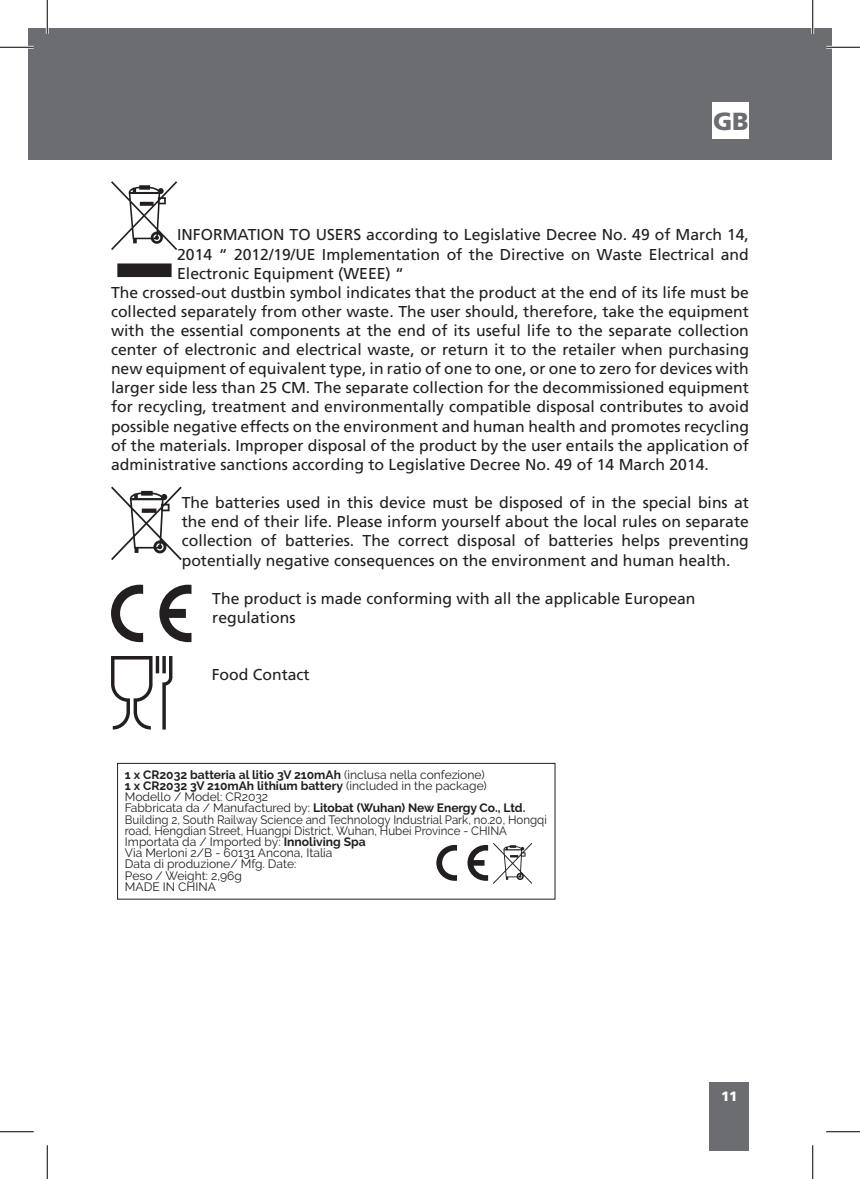
<style>
.page{position:relative;width:860px;height:1179px;background:#fff}
.page>*{position:absolute;margin:0;border:0;box-sizing:border-box;transform-origin:0 0}
.t1{font:900 24.75px "Frutiger LT Std";color:#6c6d70}
.t2{font:15.75px/19.1px "Frutiger LT Std";color:#231f20;text-align:justify}
.t3{font:900 13.5px "Frutiger LT Std";color:#fff}
.t4{font:12.15px/11.2px "Raleway";color:#231f20}
.s1{font-weight:700}
</style>
<div class="page">
<div style="left:47px;top:28px;width:785px;height:132px;background:#6c6d70"></div>
<div style="left:28px;top:28px;width:19px;height:132px;background:#6c6d70"></div>
<div style="left:710px;top:1082px;width:39px;height:69px;background:#6c6d70"></div>
<svg style="left:111px;top:181px;width:66px;height:96px"></svg>
<svg style="left:111px;top:486px;width:71px;height:74px"></svg>
<svg style="left:111px;top:585px;width:32px;height:57px"></svg>
<svg style="left:159px;top:585px;width:32px;height:57px"></svg>
<svg style="left:162px;top:656px;width:10px;height:73px"></svg>
<hr style="left:156px;top:656px;width:3px;height:17px;background:#231f20">
<svg style="left:111px;top:656px;width:42px;height:73px"></svg>
<svg style="left:436px;top:845px;width:21px;height:36px"></svg>
<svg style="left:467px;top:843px;width:65px;height:41px"></svg>
<div style="left:117px;top:763px;width:438px;height:136px;border:1px solid #231f20"></div>
<div style="left:713px;top:103px;width:36px;height:36px;background:#fff"></div>
<hr style="left:0;top:46px;width:34px;height:3px;background:#fff">
<hr style="left:826px;top:46px;width:34px;height:3px;background:#fff">
<hr style="left:46px;top:0;width:3px;height:34px;background:#fff">
<hr style="left:811px;top:0;width:3px;height:34px;background:#fff">
<hr style="left:0;top:47px;width:34px;height:1px;background:#000">
<hr style="left:826px;top:47px;width:34px;height:1px;background:#000">
<hr style="left:0;top:1131px;width:34px;height:1px;background:#000">
<hr style="left:826px;top:1131px;width:34px;height:1px;background:#000">
<hr style="left:47px;top:0;width:1px;height:34px;background:#000">
<hr style="left:47px;top:1145px;width:1px;height:34px;background:#000">
<hr style="left:812px;top:0;width:1px;height:34px;background:#000">
<hr style="left:812px;top:1145px;width:1px;height:34px;background:#000">
<h1 class="t1" style="left:713px;top:106px;width:37px">GB</h1>
<p class="t2" style="left:177px;top:225px;width:573px">INFORMATION TO USERS according to Legislative Decree No. 49 of March 14,</p>
<p class="t2" style="left:177px;top:244px;width:573px">2014 “ 2012/19/UE Implementation of the Directive on Waste Electrical and</p>
<p class="t2" style="left:177px;top:264px;width:228px">Electronic Equipment (WEEE) “</p>
<p class="t2" style="left:111px;top:283px;width:639px">The crossed-out dustbin symbol indicates that the product at the end of its life must be</p>
<p class="t2" style="left:111px;top:302px;width:639px">collected separately from other waste. The user should, therefore, take the equipment</p>
<p class="t2" style="left:111px;top:321px;width:639px">with the essential components at the end of its useful life to the separate collection</p>
<p class="t2" style="left:111px;top:340px;width:639px">center of electronic and electrical waste, or return it to the retailer when purchasing</p>
<p class="t2" style="left:111px;top:359px;width:639px">new equipment of equivalent type, in ratio of one to one, or one to zero for devices with</p>
<p class="t2" style="left:111px;top:378px;width:639px">larger side less than 25 CM. The separate collection for the decommissioned equipment</p>
<p class="t2" style="left:111px;top:397px;width:639px">for recycling, treatment and environmentally compatible disposal contributes to avoid</p>
<p class="t2" style="left:111px;top:417px;width:639px">possible negative effects on the environment and human health and promotes recycling</p>
<p class="t2" style="left:111px;top:436px;width:639px">of the materials. Improper disposal of the product by the user entails the application of</p>
<p class="t2" style="left:111px;top:455px;width:599px">administrative sanctions according to Legislative Decree No. 49 of 14 March 2014.</p>
<p class="t2" style="left:182px;top:493px;width:569px">The batteries used in this device must be disposed of in the special bins at the end of their life. Please inform yourself about the local rules on separate collection of batteries. The correct disposal of batteries helps preventing potentially negative consequences on the environment and human health.</p>
<p class="t2" style="left:212px;top:589px;width:485px">The product is made conforming with all the applicable European regulations</p>
<p class="t2" style="left:212px;top:665px;width:99px">Food Contact</p>
<p class="t4" style="left:125px;top:769px;width:423px"><span class="s1">1 x CR2032 batteria al litio 3V 210mAh</span> (inclusa nella confezione)<br><span class="s1">1 x CR2032 3V 210mAh lithium battery</span> (included in the package)<br>Modello / Model: CR2032<br>Fabbricata da / Manufactured by: <span class="s1">Litobat (Wuhan) New Energy Co., Ltd.<br></span>Building 2, South Railway Science and Technology Industrial Park, no.20, Hongqi road, Hengdian Street, Huangpi District, Wuhan, Hubei Province - CHINA Importata da / Imported by: <span class="s1">Innoliving Spa<br></span>Via Merloni 2/B - 60131 Ancona, Italia<br>Data di produzione/ Mfg. Date:<br>Peso / Weight: 2,96g<br>MADE IN CHINA</p>
<p class="t3" style="left:721px;top:1088px;width:18px">11</p>
</div>
